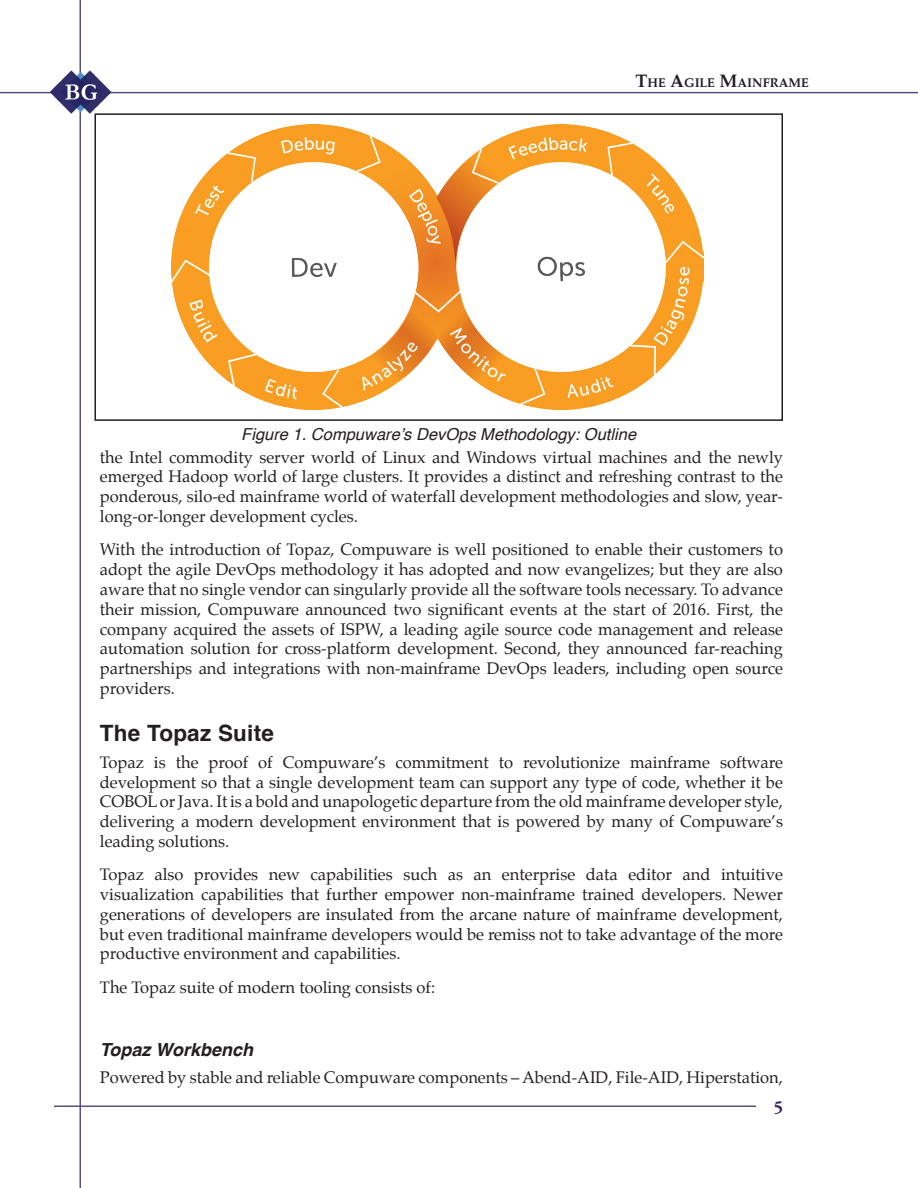
<style>
.page{position:relative;width:918px;height:1188px;background:#fff}
.page>*{position:absolute;margin:0;border:0;box-sizing:border-box;transform-origin:0 0}
.t1{font:700 22.5px "Helvetica";letter-spacing:.01em;color:#231f20}
.t2{font:italic 700 18px "Helvetica";color:#231f20}
.t3{font:700 18px "Adobe Garamond Pro";color:#2e2264}
.t4{font:16.5px/19.8px "Palatino";color:#231f20;text-align:justify}
.t5{font:italic 16.5px "Helvetica";color:#231f20}
.t6{font:700 12.6px "Palatino";color:#231f20}
.s1{font-size:18px}
</style>
<div class="page">
<hr style="left:0;top:92px;width:918px;height:1px;background:#5a4f80">
<hr style="left:80px;top:0;width:1px;height:1188px;background:#5a4f80">
<img style="left:50px;top:70px;width:61px;height:45px">
<hr style="left:54px;top:1106px;width:702px;height:1px;background:#5a4f80">
<img style="left:172px;top:125px;width:531px;height:284px">
<div style="left:94px;top:113px;width:689px;height:308px;border:2px solid #231f20"></div>
<p class="t6" style="left:636px;top:77px;width:175px"><span class="s1">T</span>HE <span class="s1">A</span>GILE <span class="s1">M</span>AINFRAME</p>
<p class="t5" style="left:241px;top:427px;width:396px">Figure 1. Compuware’s DevOps Methodology: Outline</p>
<p class="t4" style="left:100px;top:448px;width:685px">the Intel commodity server world of Linux and Windows virtual machines and the newly emerged Hadoop world of large clusters. It provides a distinct and refreshing contrast to the ponderous, silo-ed mainframe world of waterfall development methodologies and slow, year&shy;long-or-longer development cycles.</p>
<p class="t4" style="left:100px;top:541px;width:685px">With the introduction of Topaz, Compuware is well positioned to enable their customers to adopt the agile DevOps methodology it has adopted and now evangelizes; but they are also aware that no single vendor can singularly provide all the software tools necessary. To advance their mission, Compuware announced two significant events at the start of 2016. First, the company acquired the assets of ISPW, a leading agile source code management and release automation solution for cross-platform development. Second, they announced far-reaching partnerships and integrations with non-mainframe DevOps leaders, including open source providers.</p>
<h1 class="t1" style="left:100px;top:724px;width:176px">The Topaz Suite</h1>
<p class="t4" style="left:100px;top:753px;width:685px">Topaz is the proof of Compuware’s commitment to revolutionize mainframe software development so that a single development team can support any type of code, whether it be COBOL or Java. It is a bold and unapologetic departure from the old mainframe developer style, delivering a modern development environment that is powered by many of Compuware’s leading solutions.</p>
<p class="t4" style="left:100px;top:866px;width:685px">Topaz also provides new capabilities such as an enterprise data editor and intuitive visualization capabilities that further empower non-mainframe trained developers. Newer generations of developers are insulated from the arcane nature of mainframe development, but even traditional mainframe developers would be remiss not to take advantage of the more productive environment and capabilities.</p>
<p class="t4" style="left:100px;top:978px;width:337px">The Topaz suite of modern tooling consists of:</p>
<p class="t2" style="left:100px;top:1042px;width:155px">Topaz Workbench</p>
<p class="t4" style="left:100px;top:1068px;width:685px">Powered by stable and reliable Compuware components – Abend-AID, File-AID, Hiperstation,</p>
<p class="t3" style="left:774px;top:1096px;width:11px">5</p>
</div>
